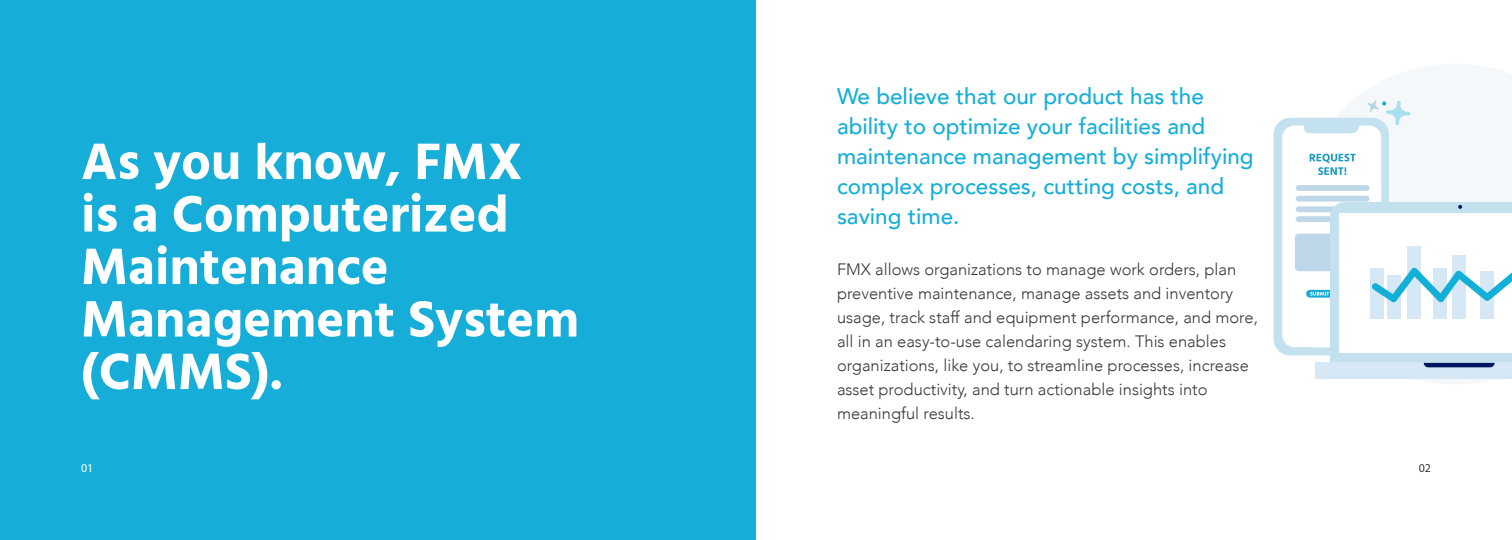
<style>
.page{position:relative;width:1512px;height:540px;background:#fff}
.page>*{position:absolute;margin:0;border:0;box-sizing:border-box;transform-origin:0 0}
.t1{font:700 52.5px/52.5px "Hind";color:#fff}
.t2{font:500 22.5px/30px "Avenir";color:#16aed8}
.t3{font:300 16.5px/24px "Avenir";color:#38383d}
.t4{font:12px "Myriad Pro";color:#38383d}
.t5{font:12px "Myriad Pro";color:#fff}
</style>
<div class="page">
<div style="left:0;top:0;width:756px;height:540px;background:#16aed8"></div>
<svg style="left:1294px;top:64px;width:218px;height:320px;fill:#f4f8fb"></svg>
<div style="left:1274px;top:118px;width:115px;height:238px;background:#c3e1ee;border-radius:17px"></div>
<div style="left:1282px;top:126px;width:99px;height:221px;background:#fff;border-radius:12px"></div>
<svg style="left:1304px;top:126px;width:55px;height:7px"></svg>
<svg style="left:1310px;top:154px;width:46px;height:21px"></svg>
<div style="left:1296px;top:185px;width:73px;height:6px;background:#bdd6e8;border-radius:3px"></div>
<div style="left:1296px;top:196px;width:73px;height:6px;background:#bdd6e8;border-radius:3px"></div>
<svg style="left:1367px;top:100px;width:43px;height:25px"></svg>
<div style="left:1316px;top:363px;width:196px;height:16px;background:#d6e8f5"></div>
<svg style="left:1295px;top:202px;width:217px;height:165px"></svg>
<p class="t1" style="left:81px;top:135px;width:500px">As you know, FMX<br>is a Computerized<br>Maintenance<br>Management System (CMMS).</p>
<p class="t5" style="left:81px;top:460px;width:14px">01</p>
<p class="t2" style="left:837px;top:79px;width:418px">We believe that our product has the ability to optimize your facilities and maintenance management by simplifying complex processes, cutting costs, and saving time.</p>
<p class="t3" style="left:837px;top:257px;width:422px">FMX allows organizations to manage work orders, plan preventive maintenance, manage assets and inventory usage, track staff and equipment performance, and more, all in an easy-to-use calendaring system. This enables organizations, like you, to streamline processes, increase asset productivity, and turn actionable insights into meaningful results.</p>
<p class="t4" style="left:1419px;top:460px;width:14px">02</p>
</div>
